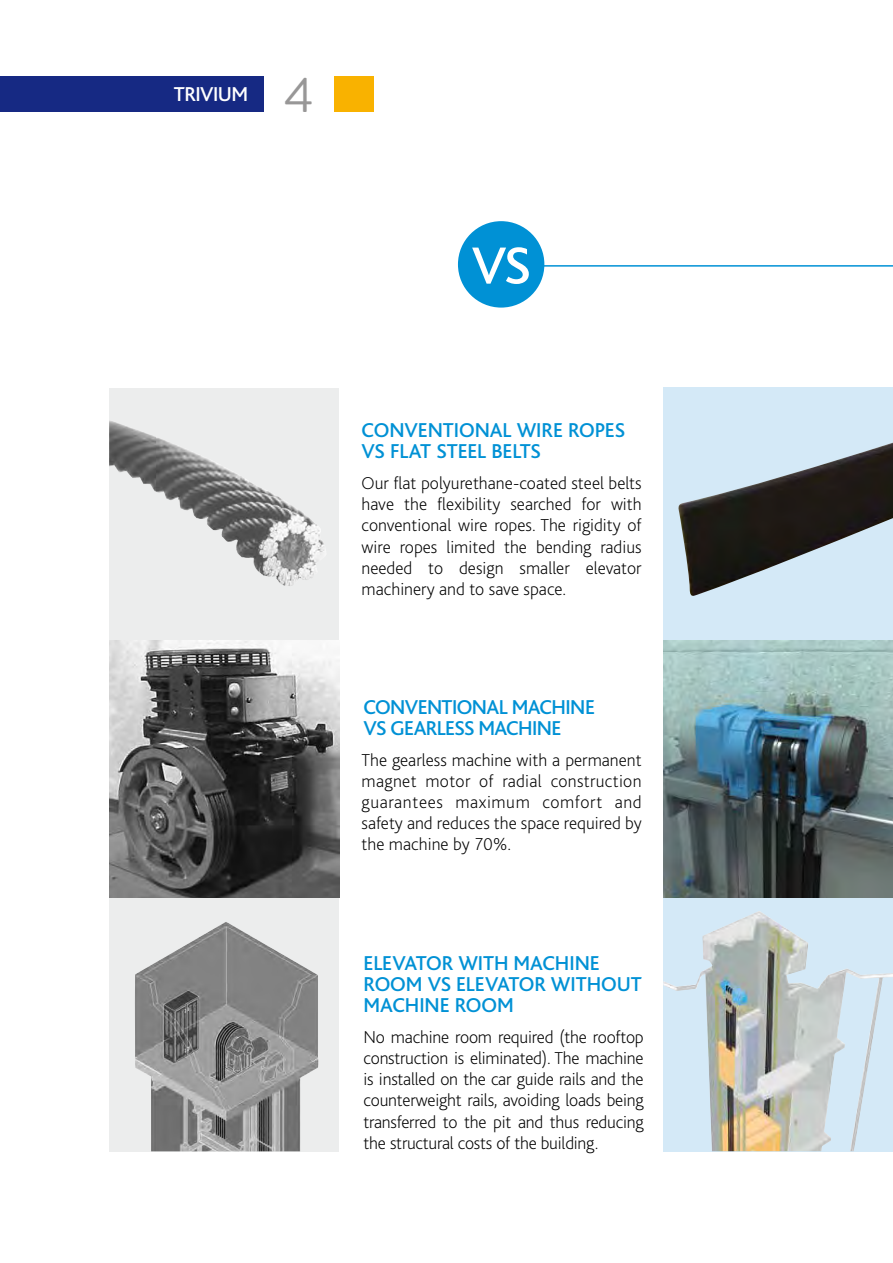
<style>
.page{position:relative;width:893px;height:1263px;background:#fff}
.page>*{position:absolute;margin:0;border:0;box-sizing:border-box;transform-origin:0 0}
.t1{font:500 54.45px "Bliss";color:#fff}
.t2{font:49.5px "Brandon Grotesque";color:#989797}
.t3{font:500 21px/21px "Bliss";letter-spacing:-.01em;color:#0091d5}
.t4{font:500 21px/21px "Bliss";letter-spacing:-.03em;color:#0091d5}
.t5{font:500 21px "Bliss";letter-spacing:-.025em;color:#fff}
.t6{font:200 18px/21.1px "Bliss";color:#000;text-align:justify}
</style>
<div class="page">
<div style="left:334px;top:77px;width:40px;height:35px;background:#f9b200"></div>
<div style="left:0;top:77px;width:264px;height:35px;background:#162983"></div>
<div style="left:109px;top:388px;width:230px;height:763px;background:#eceded"></div>
<svg style="left:663px;top:387px;width:230px;height:764px;background:#cbd9df"></svg>
<img style="left:663px;top:641px;width:230px;height:256px">
<img style="left:135px;top:922px;width:184px;height:229px">
<hr style="left:537px;top:265px;width:356px;height:2px;background:#0091d5">
<img style="left:714px;top:911px;width:45px;height:20px">
<img style="left:109px;top:421px;width:109px;height:110px">
<div style="left:458px;top:221px;width:86px;height:87px;background:#0091d5;border-radius:50%"></div>
<img style="left:109px;top:641px;width:230px;height:256px">
<img style="left:678px;top:443px;width:215px;height:154px">
<p class="t5" style="left:174px;top:83px;width:76px">TRIVIUM</p>
<h2 class="t2" style="left:284px;top:61px;width:31px">4</h2>
<h1 class="t1" style="left:472px;top:237px;width:61px">VS</h1>
<p class="t3" style="left:362px;top:420px;width:265px">CONVENTIONAL WIRE ROPES<br>VS FLAT STEEL BELTS</p>
<p class="t6" style="left:362px;top:473px;width:282px">Our flat polyurethane-coated steel belts have the flexibility searched for with conventional wire ropes. The rigidity of wire ropes limited the bending radius needed to design smaller elevator machinery and to save space.</p>
<p class="t4" style="left:364px;top:697px;width:233px">CONVENTIONAL MACHINE<br>VS GEARLESS MACHINE</p>
<p class="t6" style="left:362px;top:749px;width:282px">The gearless machine with a permanent magnet motor of radial construction guarantees maximum comfort and safety and reduces the space required by the machine by 70%.</p>
<p class="t3" style="left:364px;top:953px;width:280px">ELEVATOR WITH MACHINE<br>ROOM VS ELEVATOR WITHOUT<br>MACHINE ROOM</p>
<p class="t6" style="left:364px;top:1027px;width:282px">No machine room required (the rooftop construction is eliminated). The machine is installed on the car guide rails and the counterweight rails, avoiding loads being transferred to the pit and thus reducing the structural costs of the building.</p>
</div>
